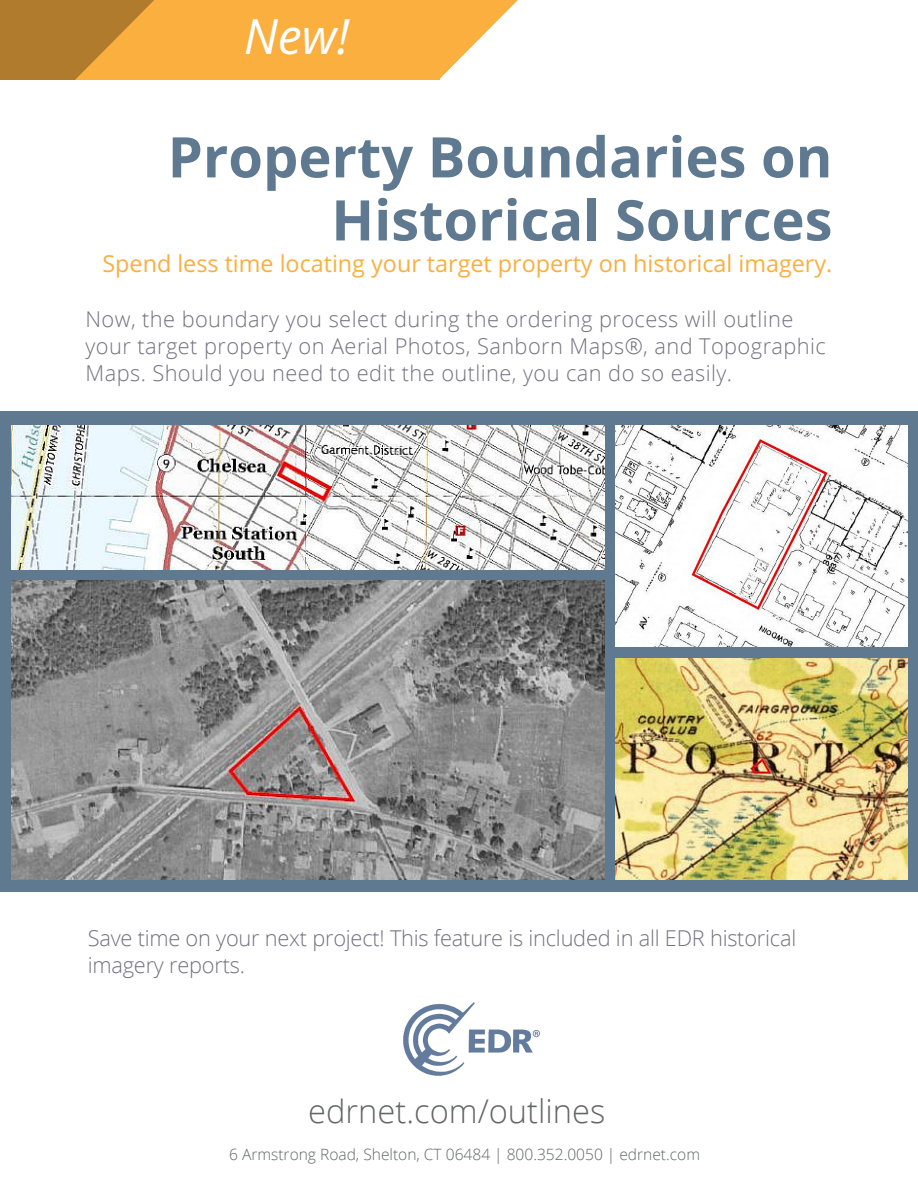
<style>
.page{position:relative;width:918px;height:1187px;background:#fff}
.page>*{position:absolute;margin:0;border:0;box-sizing:border-box;transform-origin:0 0}
.t1{font:700 55.95px/63px "Open Sans";color:#5f7a90;text-align:right}
.t2{font:italic 48.75px "Open Sans";color:#fff}
.t3{font:300 32.7px "Open Sans";color:#656767}
.t4{font:23.4px "Open Sans";color:#faaf3f}
.t5{font:300 21.75px/27px "Open Sans";letter-spacing:.02em;color:#737280}
.t6{font:300 21.75px/27px "Open Sans";letter-spacing:-.01em;color:#737280}
.t7{font:300 15.6px "Open Sans";color:#656767}
</style>
<div class="page">
<img style="left:404px;top:1002px;width:136px;height:73px">
<div style="left:154px;top:0;width:285px;height:80px;background:#faaf3f"></div>
<svg style="left:439px;top:0;width:79px;height:80px"></svg>
<svg style="left:0;top:0;width:154px;height:80px;background:#c28830"></svg>
<div style="left:0;top:412px;width:918px;height:480px;background:#5f7a90"></div>
<img style="left:11px;top:425px;width:593px;height:144px">
<img style="left:11px;top:580px;width:593px;height:299px">
<img style="left:615px;top:425px;width:293px;height:221px">
<img style="left:615px;top:658px;width:293px;height:221px">
<h2 class="t2" style="left:244px;top:2px;width:107px">New!</h2>
<h1 class="t1" style="left:168px;top:124px;width:666px">Property Boundaries on<br>Historical Sources</h1>
<p class="t4" style="left:102px;top:247px;width:732px">Spend less time locating your target property on historical imagery.</p>
<p class="t5" style="left:86px;top:305px;width:742px">Now, the boundary you select during the ordering process will outline your target property on Aerial Photos, Sanborn Maps®, and Topographic<br>Maps. Should you need to edit the outline, you can do so easily.</p>
<p class="t6" style="left:88px;top:924px;width:710px">Save time on your next project! This feature is included in all EDR historical imagery reports.</p>
<h3 class="t3" style="left:308px;top:1088px;width:299px">edrnet.com/outlines</h3>
<p class="t7" style="left:229px;top:1143px;width:473px">6 Armstrong Road, Shelton, CT 06484 | 800.352.0050 | edrnet.com</p>
</div>
